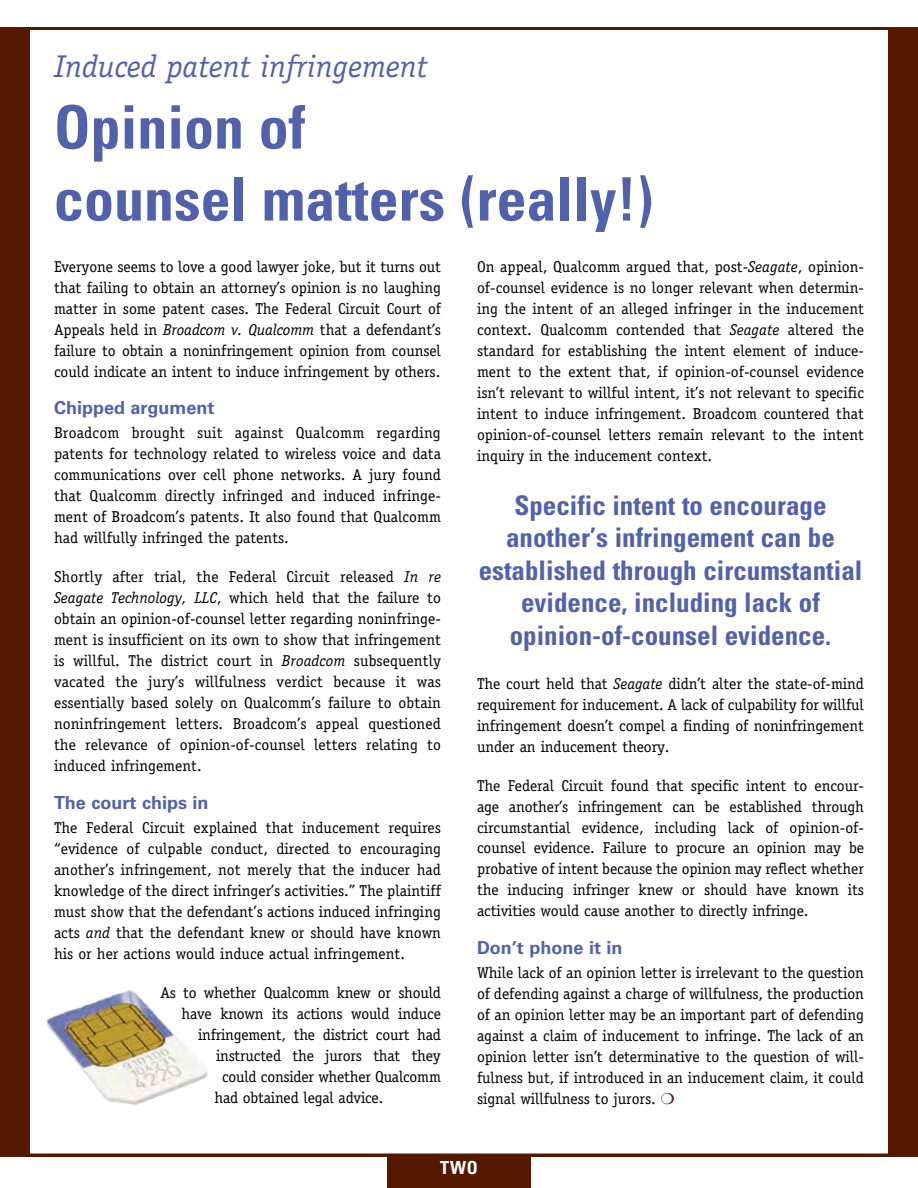
<style>
.page{position:relative;width:918px;height:1188px;background:#fff}
.page>*{position:absolute;margin:0;border:0;box-sizing:border-box;transform-origin:0 0}
.t1{font:700 condensed 60px/72px "Univers LT Std";color:#5261ac}
.t2{font:italic 31.5px "Officina Serif Std";color:#5261ac}
.t3{font:700 condensed 27px/32.4px "Univers LT Std";color:#5261ac;text-align:center}
.t4{font:700 18px "Univers LT Std";color:#5261ac}
.t5{font:700 condensed 18px "Univers LT Std";color:#fff}
.t6{font:15.75px/21px "Officina Serif Std";letter-spacing:-.005em;color:#000;text-align:justify}
.s1{font-style:italic}
</style>
<div class="page">
<div style="left:0;top:27px;width:918px;height:1129px;background:#551900"></div>
<div style="left:27px;top:27px;width:864px;height:1129px;background:#fff;border:3px solid #551900"></div>
<div style="left:387px;top:1156px;width:144px;height:32px;background:#551900"></div>
<img style="left:46px;top:990px;width:162px;height:115px">
<h2 class="t2" style="left:54px;top:48px;width:375px">Induced patent infringement</h2>
<h1 class="t1" style="left:54px;top:91px;width:601px">Opinion of<br>counsel matters (really!)</h1>
<p class="t6" style="left:54px;top:256px;width:389px">Everyone seems to love a good lawyer joke, but it turns out that failing to obtain an attorney’s opinion is no laughing matter in some patent cases. The Federal Circuit Court of Appeals held in <span class="s1">Broadcom v. Qualcomm</span> that a defendant’s failure to obtain a noninfringement opinion from counsel could indicate an intent to induce infringement by others.</p>
<p class="t4" style="left:54px;top:397px;width:162px">Chipped argument</p>
<p class="t6" style="left:54px;top:422px;width:389px">Broadcom brought suit against Qualcomm regarding patents for technology related to wireless voice and data communications over cell phone networks. A jury found that Qualcomm directly infringed and induced infringe&shy;ment of Broadcom’s patents. It also found that Qualcomm had willfully infringed the patents.</p>
<p class="t6" style="left:54px;top:566px;width:389px">Shortly after trial, the Federal Circuit released <span class="s1">In re Seagate Technology, LLC</span>, which held that the failure to obtain an opinion-of-counsel letter regarding noninfringe&shy;ment is insufficient on its own to show that infringement is willful. The district court in <span class="s1">Broadcom</span> subsequently vacated the jury’s willfulness verdict because it was essentially based solely on Qualcomm’s failure to obtain noninfringement letters. Broadcom’s appeal questioned the relevance of opinion-of-counsel letters relating to induced infringement.</p>
<p class="t4" style="left:54px;top:792px;width:156px">The court chips in</p>
<p class="t6" style="left:54px;top:817px;width:389px">The Federal Circuit explained that inducement requires “evidence of culpable conduct, directed to encouraging another’s infringement, not merely that the inducer had knowledge of the direct infringer’s activities.” The plaintiff must show that the defendant’s actions induced infringing acts <span class="s1">and</span> that the defendant knew or should have known his or her actions would induce actual infringement.</p>
<p class="t6" style="left:161px;top:982px;width:282px">As to whether Qualcomm knew or should</p>
<p class="t6" style="left:181px;top:1003px;width:261px">have known its actions would induce</p>
<p class="t6" style="left:198px;top:1024px;width:244px">infringement, the district court had</p>
<p class="t6" style="left:216px;top:1045px;width:226px">instructed the jurors that they</p>
<p class="t6" style="left:222px;top:1066px;width:220px">could consider whether Qualcomm</p>
<p class="t6" style="left:215px;top:1087px;width:170px">had obtained legal advice.</p>
<p class="t6" style="left:477px;top:256px;width:389px">On appeal, Qualcomm argued that, post-<span class="s1">Seagate</span>, opinion&shy;of-counsel evidence is no longer relevant when determin&shy;ing the intent of an alleged infringer in the inducement context. Qualcomm contended that <span class="s1">Seagate</span> altered the standard for establishing the intent element of induce&shy;ment to the extent that, if opinion-of-counsel evidence isn’t relevant to willful intent, it’s not relevant to specific intent to induce infringement. Broadcom countered that opinion-of-counsel letters remain relevant to the intent inquiry in the inducement context.</p>
<h3 class="t3" style="left:479px;top:489px;width:385px">Specific intent to encourage another’s infringement can be established through circumstantial evidence, including lack of opinion-of-counsel evidence.</h3>
<p class="t6" style="left:477px;top:673px;width:389px">The court held that <span class="s1">Seagate</span> didn’t alter the state-of-mind requirement for inducement. A lack of culpability for willful infringement doesn’t compel a finding of noninfringement under an inducement theory.</p>
<p class="t6" style="left:477px;top:775px;width:389px">The Federal Circuit found that specific intent to encour&shy;age another’s infringement can be established through circumstantial evidence, including lack of opinion-of&shy;counsel evidence. Failure to procure an opinion may be probative of intent because the opinion may reflect whether the inducing infringer knew or should have known its activities would cause another to directly infringe.</p>
<p class="t4" style="left:477px;top:937px;width:147px">Don’t phone it in</p>
<p class="t6" style="left:477px;top:962px;width:389px">While lack of an opinion letter is irrelevant to the question of defending against a charge of willfulness, the production of an opinion letter may be an important part of defending against a claim of inducement to infringe. The lack of an opinion letter isn’t determinative to the question of will&shy;fulness but, if introduced in an inducement claim, it could signal willfulness to jurors.</p>
<p class="t5" style="left:440px;top:1157px;width:39px">TWO</p>
</div>
